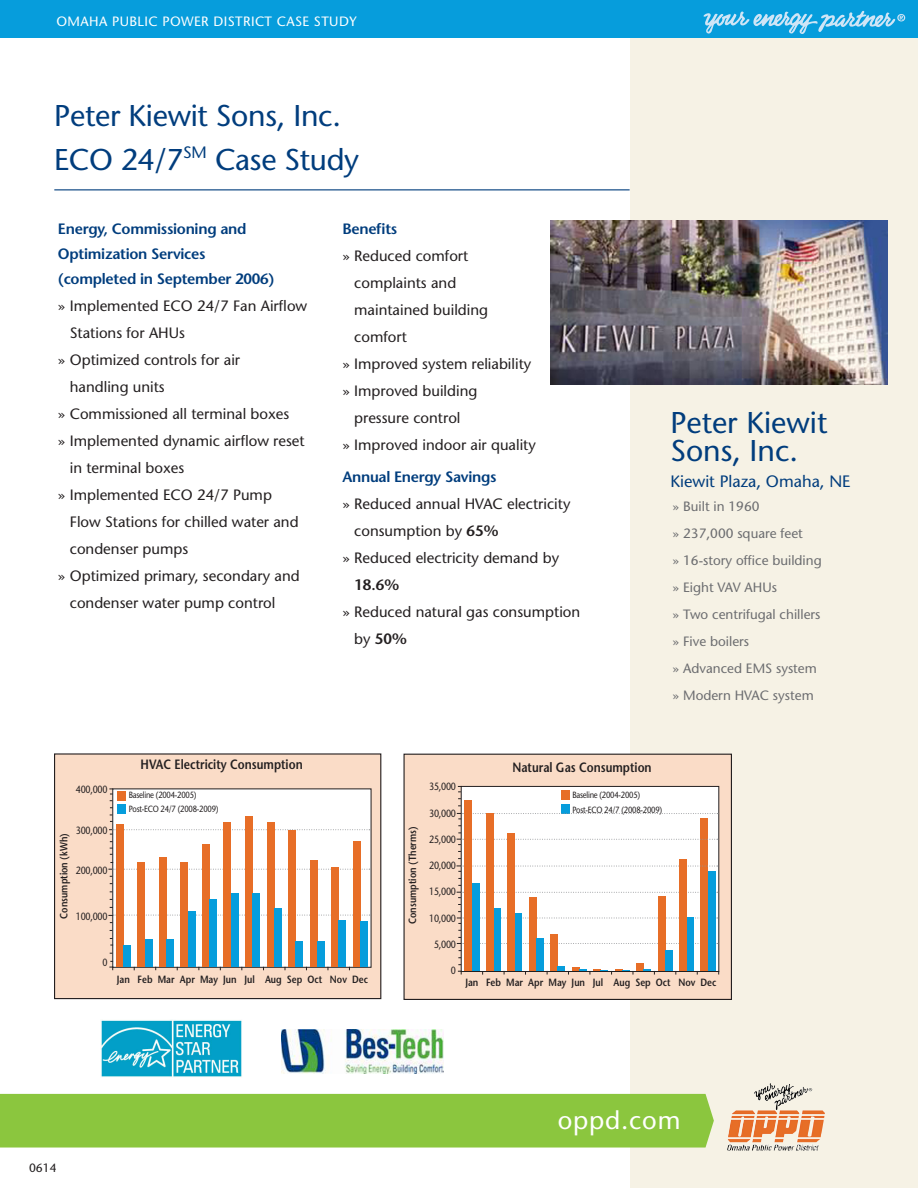
<style>
.page{position:relative;width:918px;height:1188px;background:#fff}
.page>*{position:absolute;margin:0;border:0;box-sizing:border-box;transform-origin:0 0}
.t1{font:500 30px/43.5px "Stone Sans Std";letter-spacing:-.01em;color:#013d7d}
.t2{font:500 25.5px "Stone Sans Std";letter-spacing:.03em;color:#fff}
.t3{font:500 16.5px "Stone Sans Std";color:#013d7d}
.t4{font:500 15px/27px "Stone Sans Std";color:#231f20}
.t5{font:600 15px/24.8px "Stone Sans Std";letter-spacing:-.02em;color:#013d7d}
.t6{font:500 13.5px "Stone Sans Std";color:#6c6d70}
.t7{font:600 13.5px "Stone Sans Std";color:#231f20;scale:.85 1}
.t8{font:500 13.5px "Stone Sans Std";letter-spacing:.03em;color:#fff}
.t9{font:500 12px "Stone Sans Std";color:#231f20}
.t10{font:600 10.5px "Stone Sans Std";color:#231f20;scale:.85 1}
.t11{font:500 10.5px "Stone Sans Std";letter-spacing:-.03em;color:#231f20;scale:.85 1}
.t12{font:500 9px "Stone Sans Std";letter-spacing:-.03em;color:#231f20;scale:.85 1}
.s1{font-weight:600}
</style>
<div class="page">
<div style="left:630px;top:36px;width:288px;height:1152px;background:#f6f2e5"></div>
<div style="left:0;top:0;width:918px;height:38px;background:#069ddc"></div>
<div style="left:0;top:1094px;width:714px;height:54px;background:#8bc63e"></div>
<hr style="left:54px;top:189px;width:576px;height:1px;background:#013d7d">
<img style="left:754px;top:1083px;width:35px;height:18px">
<div style="left:404px;top:754px;width:327px;height:245px;background:#fadcc7"></div>
<div style="left:403px;top:754px;width:329px;height:246px;border:1px solid #231f20"></div>
<div style="left:461px;top:786px;width:258px;height:185px;background:#fff"></div>
<div style="left:461px;top:786px;width:258px;height:186px;border:1px solid #231f20"></div>
<div style="left:562px;top:790px;width:8px;height:10px;background:#e76e27"></div>
<div style="left:562px;top:804px;width:8px;height:10px;background:#069ddc"></div>
<div style="left:472px;top:884px;width:7px;height:87px;background:#069ddc"></div>
<div style="left:493px;top:908px;width:7px;height:63px;background:#069ddc"></div>
<div style="left:515px;top:914px;width:7px;height:57px;background:#069ddc"></div>
<div style="left:529px;top:897px;width:7px;height:74px;background:#e76e27"></div>
<div style="left:536px;top:939px;width:7px;height:32px;background:#069ddc"></div>
<div style="left:551px;top:934px;width:7px;height:37px;background:#e76e27"></div>
<svg style="left:558px;top:966px;width:76px;height:9px"></svg>
<div style="left:636px;top:964px;width:8px;height:7px;background:#e76e27"></div>
<svg style="left:644px;top:970px;width:11px;height:5px"></svg>
<div style="left:658px;top:896px;width:7px;height:75px;background:#e76e27"></div>
<div style="left:665px;top:950px;width:7px;height:21px;background:#069ddc"></div>
<div style="left:687px;top:918px;width:7px;height:53px;background:#069ddc"></div>
<div style="left:701px;top:818px;width:7px;height:153px;background:#e76e27"></div>
<div style="left:708px;top:871px;width:7px;height:100px;background:#069ddc"></div>
<div style="left:55px;top:754px;width:326px;height:245px;background:#fadcc7"></div>
<div style="left:54px;top:753px;width:327px;height:246px;border:1px solid #231f20"></div>
<div style="left:113px;top:789px;width:258px;height:178px;background:#fff"></div>
<div style="left:112px;top:789px;width:259px;height:179px;border:1px solid #231f20"></div>
<div style="left:118px;top:791px;width:8px;height:9px;background:#e76e27"></div>
<div style="left:118px;top:804px;width:8px;height:9px;background:#069ddc"></div>
<svg style="left:109px;top:961px;width:4px;height:9px"></svg>
<svg style="left:110px;top:815px;width:3px;height:7px"></svg>
<svg style="left:108px;top:915px;width:262px;height:1px"></svg>
<svg style="left:109px;top:829px;width:261px;height:6px"></svg>
<div style="left:116px;top:825px;width:8px;height:142px;background:#e76e27"></div>
<div style="left:124px;top:945px;width:7px;height:22px;background:#069ddc"></div>
<div style="left:138px;top:862px;width:7px;height:105px;background:#e76e27"></div>
<div style="left:145px;top:940px;width:7px;height:27px;background:#069ddc"></div>
<div style="left:159px;top:857px;width:7px;height:110px;background:#e76e27"></div>
<div style="left:166px;top:939px;width:8px;height:28px;background:#069ddc"></div>
<div style="left:181px;top:862px;width:7px;height:105px;background:#e76e27"></div>
<div style="left:188px;top:911px;width:7px;height:56px;background:#069ddc"></div>
<div style="left:202px;top:844px;width:8px;height:123px;background:#e76e27"></div>
<div style="left:210px;top:899px;width:7px;height:68px;background:#069ddc"></div>
<div style="left:224px;top:822px;width:7px;height:145px;background:#e76e27"></div>
<div style="left:231px;top:894px;width:7px;height:73px;background:#069ddc"></div>
<div style="left:246px;top:817px;width:7px;height:150px;background:#e76e27"></div>
<div style="left:267px;top:822px;width:7px;height:145px;background:#e76e27"></div>
<div style="left:288px;top:830px;width:8px;height:137px;background:#e76e27"></div>
<div style="left:296px;top:942px;width:7px;height:25px;background:#069ddc"></div>
<div style="left:310px;top:860px;width:7px;height:107px;background:#e76e27"></div>
<div style="left:317px;top:941px;width:7px;height:26px;background:#069ddc"></div>
<div style="left:332px;top:867px;width:7px;height:100px;background:#e76e27"></div>
<div style="left:339px;top:920px;width:7px;height:47px;background:#069ddc"></div>
<div style="left:353px;top:841px;width:7px;height:126px;background:#e76e27"></div>
<div style="left:360px;top:921px;width:7px;height:46px;background:#069ddc"></div>
<svg style="left:110px;top:848px;width:3px;height:7px"></svg>
<svg style="left:108px;top:869px;width:262px;height:1px"></svg>
<svg style="left:703px;top:10px;width:202px;height:24px"></svg>
<img style="left:551px;top:220px;width:336px;height:164px">
<div style="left:253px;top:894px;width:7px;height:73px;background:#069ddc"></div>
<div style="left:274px;top:908px;width:7px;height:59px;background:#069ddc"></div>
<img style="left:101px;top:1020px;width:141px;height:57px">
<img style="left:281px;top:1029px;width:163px;height:44px">
<svg style="left:109px;top:789px;width:4px;height:12px"></svg>
<svg style="left:457px;top:918px;width:261px;height:6px"></svg>
<svg style="left:457px;top:937px;width:261px;height:7px"></svg>
<svg style="left:457px;top:892px;width:261px;height:6px"></svg>
<svg style="left:457px;top:866px;width:261px;height:6px"></svg>
<svg style="left:457px;top:813px;width:261px;height:13px"></svg>
<svg style="left:457px;top:833px;width:261px;height:12px"></svg>
<svg style="left:458px;top:786px;width:4px;height:6px"></svg>
<div style="left:465px;top:800px;width:7px;height:171px;background:#e76e27"></div>
<div style="left:486px;top:813px;width:7px;height:158px;background:#e76e27"></div>
<div style="left:679px;top:860px;width:8px;height:111px;background:#e76e27"></div>
<div style="left:508px;top:834px;width:7px;height:137px;background:#e76e27"></div>
<p class="t8" style="left:56px;top:14px;width:302px">OMAHA PUBLIC POWER DISTRICT CASE STUDY</p>
<p class="t1" style="left:54px;top:94px;width:306px">Peter Kiewit Sons, Inc.<br>ECO 24/7<sup>SM</sup> Case Study</p>
<p class="t5" style="left:58px;top:216px;width:218px">Energy, Commissioning and<br>Optimization Services (completed in September 2006)</p>
<p class="t4" style="left:70px;top:292px;width:239px;text-indent:-12px">» Implemented ECO 24/7 Fan Airflow<br>Stations for AHUs</p>
<p class="t4" style="left:70px;top:346px;width:172px;text-indent:-12px">» Optimized controls for air handling units</p>
<p class="t4" style="left:58px;top:400px;width:233px">» Commissioned all terminal boxes</p>
<p class="t4" style="left:70px;top:427px;width:236px;text-indent:-12px">» Implemented dynamic airflow reset in terminal boxes</p>
<p class="t4" style="left:70px;top:481px;width:230px;text-indent:-12px">» Implemented ECO 24/7 Pump<br>Flow Stations for chilled water and condenser pumps</p>
<p class="t4" style="left:70px;top:562px;width:231px;text-indent:-12px">» Optimized primary, secondary and condenser water pump control</p>
<p class="t5" style="left:342px;top:216px;width:56px">Benefits</p>
<p class="t4" style="left:354px;top:242px;width:135px;text-indent:-12px">» Reduced comfort complaints and maintained building comfort</p>
<p class="t4" style="left:342px;top:350px;width:190px">» Improved system reliability</p>
<p class="t4" style="left:342px;top:377px;width:136px;text-align:center">» Improved building pressure control</p>
<p class="t4" style="left:342px;top:431px;width:195px">» Improved indoor air quality</p>
<p class="t5" style="left:342px;top:464px;width:156px">Annual Energy Savings</p>
<p class="t4" style="left:354px;top:490px;width:218px;text-indent:-12px">» Reduced annual HVAC electricity consumption by <span class="s1">65%</span></p>
<p class="t4" style="left:354px;top:544px;width:206px;text-indent:-12px">» Reduced electricity demand by<br><span class="s1">18.6%</span></p>
<p class="t4" style="left:354px;top:598px;width:228px;text-indent:-12px">» Reduced natural gas consumption by <span class="s1">50%</span></p>
<p class="t1" style="left:670px;top:408px;width:158px;line-height:28.5px">Peter Kiewit<br>Sons, Inc.</p>
<p class="t3" style="left:670px;top:471px;width:182px">Kiewit Plaza, Omaha, NE</p>
<p class="t6" style="left:673px;top:498px;width:89px">» Built in 1960</p>
<p class="t6" style="left:673px;top:525px;width:132px">» 237,000 square feet</p>
<p class="t6" style="left:673px;top:552px;width:151px">» 16-story office building</p>
<p class="t6" style="left:673px;top:579px;width:106px">» Eight VAV AHUs</p>
<p class="t6" style="left:673px;top:606px;width:149px">» Two centrifugal chillers</p>
<p class="t6" style="left:673px;top:633px;width:78px">» Five boilers</p>
<p class="t6" style="left:673px;top:660px;width:146px">» Advanced EMS system</p>
<p class="t6" style="left:673px;top:687px;width:143px">» Modern HVAC system</p>
<p class="t7" style="left:141px;top:756px;width:192px">HVAC Electricity Consumption</p>
<p class="t7" style="left:512px;top:759px;width:165px">Natural Gas Consumption</p>
<p class="t11" style="left:76px;top:783px;width:39px">400,000</p>
<p class="t11" style="left:76px;top:824px;width:39px">300,000</p>
<p class="t11" style="left:76px;top:864px;width:39px">200,000</p>
<p class="t11" style="left:76px;top:910px;width:39px">100,000</p>
<p class="t11" style="left:102px;top:956px;width:8px">0</p>
<p class="t10" style="left:58px;top:919px;width:102px;rotate:-90deg">Consumption (kWh)</p>
<p class="t12" style="left:129px;top:789px;width:81px">Baseline (2004-2005)</p>
<p class="t12" style="left:129px;top:804px;width:107px">Post-ECO 24/7 (2008-2009)</p>
<p class="t10" style="left:117px;top:973px;width:297px">Jan Feb Mar Apr May Jun Jul Aug Sep Oct Nov Dec</p>
<p class="t10" style="left:406px;top:924px;width:116px;rotate:-90deg">Consumption (Therms)</p>
<p class="t11" style="left:429px;top:780px;width:33px">35,000</p>
<p class="t11" style="left:429px;top:807px;width:33px">30,000</p>
<p class="t11" style="left:429px;top:833px;width:33px">25,000</p>
<p class="t11" style="left:429px;top:859px;width:33px">20,000</p>
<p class="t11" style="left:429px;top:885px;width:33px">15,000</p>
<p class="t11" style="left:429px;top:912px;width:33px">10,000</p>
<p class="t11" style="left:434px;top:938px;width:27px">5,000</p>
<p class="t11" style="left:451px;top:964px;width:8px">0</p>
<p class="t12" style="left:572px;top:790px;width:81px">Baseline (2004-2005)</p>
<p class="t12" style="left:572px;top:804px;width:107px">Post-ECO 24/7 (2008-2009)</p>
<p class="t10" style="left:465px;top:976px;width:297px">Jan Feb Mar Apr May Jun Jul Aug Sep Oct Nov Dec</p>
<p class="t9" style="left:29px;top:1161px;width:29px">0614</p>
<p class="t2" style="left:558px;top:1105px;width:124px">oppd.com</p>
</div>
